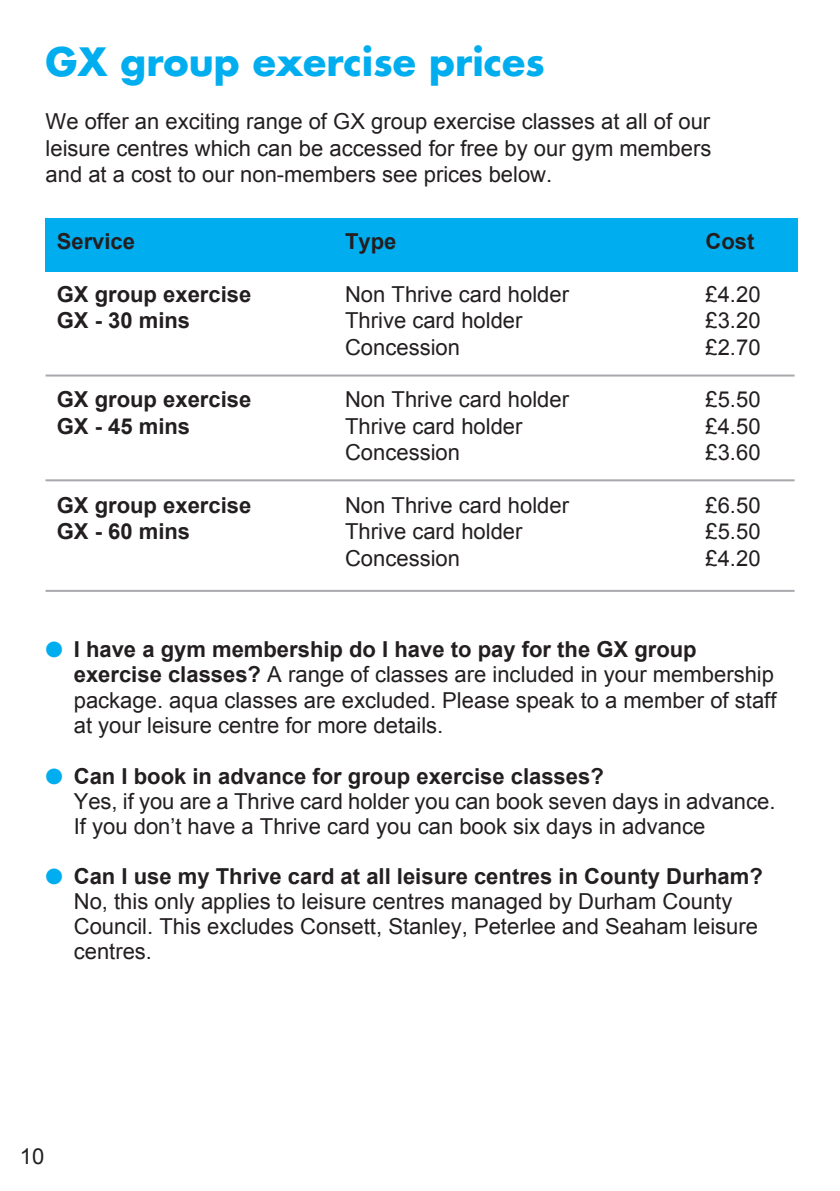
<style>
.page{position:relative;width:840px;height:1191px;background:#fff}
.page>*{position:absolute;margin:0;border:0;box-sizing:border-box;transform-origin:0 0}
.t1{font:700 38px "Futura";color:#00aeef}
.t2{font:22px/25px "Arial";color:#231f20}
.t3{font:700 22px "Arial";color:#231f20}
.s1{color:#00aeef}
.s2{font-weight:700}
.s3{color:#fff}
</style>
<div class="page">
<div style="left:45px;top:218px;width:752px;height:54px;background:#00aeef"></div>
<hr style="left:46px;top:374px;width:748px;height:2px;background:#a8a9ad">
<hr style="left:46px;top:479px;width:748px;height:2px;background:#a8a9ad">
<hr style="left:46px;top:590px;width:748px;height:2px;background:#a8a9ad">
<p class="t1" style="left:46px;top:35px;width:500px">GX group exercise prices</p>
<p class="t2" style="left:46px;top:109px;width:667px;line-height:26.4px;text-align:justify">We offer an exciting range of GX group exercise classes at all of our leisure centres which can be accessed for free by our gym members and at a cost to our non-members see prices below.</p>
<p class="t3" style="left:57px;top:226px;width:80px">Service</p>
<p class="t3" style="left:345px;top:226px;width:53px">Type</p>
<p class="t3" style="left:705px;top:226px;width:50px">Cost</p>
<p class="t3" style="left:57px;top:279px;width:196px">GX group exercise</p>
<p class="t2" style="left:345px;top:282px;width:225px">Non Thrive card holder</p>
<p class="t2" style="left:705px;top:282px;width:57px">£4.20</p>
<p class="t3" style="left:57px;top:306px;width:135px">GX - 30 mins</p>
<p class="t2" style="left:345px;top:308px;width:179px">Thrive card holder</p>
<p class="t2" style="left:705px;top:308px;width:57px">£3.20</p>
<p class="t2" style="left:345px;top:334px;width:116px">Concession</p>
<p class="t2" style="left:705px;top:334px;width:57px">£2.70</p>
<p class="t3" style="left:57px;top:385px;width:196px">GX group exercise</p>
<p class="t2" style="left:345px;top:387px;width:225px">Non Thrive card holder</p>
<p class="t2" style="left:705px;top:387px;width:57px">£5.50</p>
<p class="t3" style="left:57px;top:411px;width:135px">GX - 45 mins</p>
<p class="t2" style="left:345px;top:414px;width:179px">Thrive card holder</p>
<p class="t2" style="left:705px;top:414px;width:57px">£4.50</p>
<p class="t2" style="left:345px;top:440px;width:116px">Concession</p>
<p class="t2" style="left:705px;top:440px;width:57px">£3.60</p>
<p class="t3" style="left:57px;top:490px;width:196px">GX group exercise</p>
<p class="t2" style="left:345px;top:493px;width:225px">Non Thrive card holder</p>
<p class="t2" style="left:705px;top:493px;width:57px">£6.50</p>
<p class="t3" style="left:57px;top:517px;width:135px">GX - 60 mins</p>
<p class="t2" style="left:345px;top:519px;width:179px">Thrive card holder</p>
<p class="t2" style="left:705px;top:519px;width:57px">£5.50</p>
<p class="t2" style="left:345px;top:546px;width:116px">Concession</p>
<p class="t2" style="left:705px;top:546px;width:57px">£4.20</p>
<p class="t2" style="left:74px;top:637px;width:703px;text-indent:-28px"><span class="s1">●</span> <span class="s2">I have a gym membership do I have to pay for the GX group exercise classes?</span> A range of classes are included in your membership package. aqua classes are excluded. Please speak to a member of staff at your leisure centre for more details.</p>
<p class="t2" style="left:74px;top:764px;width:702px;text-indent:-28px"><span class="s1">●</span> <span class="s2">Can I book in advance for group exercise classes?<br></span>Yes, if you are a Thrive card holder you can book seven days in advance.<br>If you don’t have a Thrive card you can book six days in advance<span class="s3">.</span></p>
<p class="t2" style="left:74px;top:864px;width:690px;text-indent:-28px"><span class="s1">●</span> <span class="s2">Can I use my Thrive card at all leisure centres in County Durham?<br></span>No, this only applies to leisure centres managed by Durham County Council. This excludes Consett, Stanley, Peterlee and Seaham leisure centres.</p>
<p class="t2" style="left:20px;top:1143px;width:26px">10</p>
</div>
